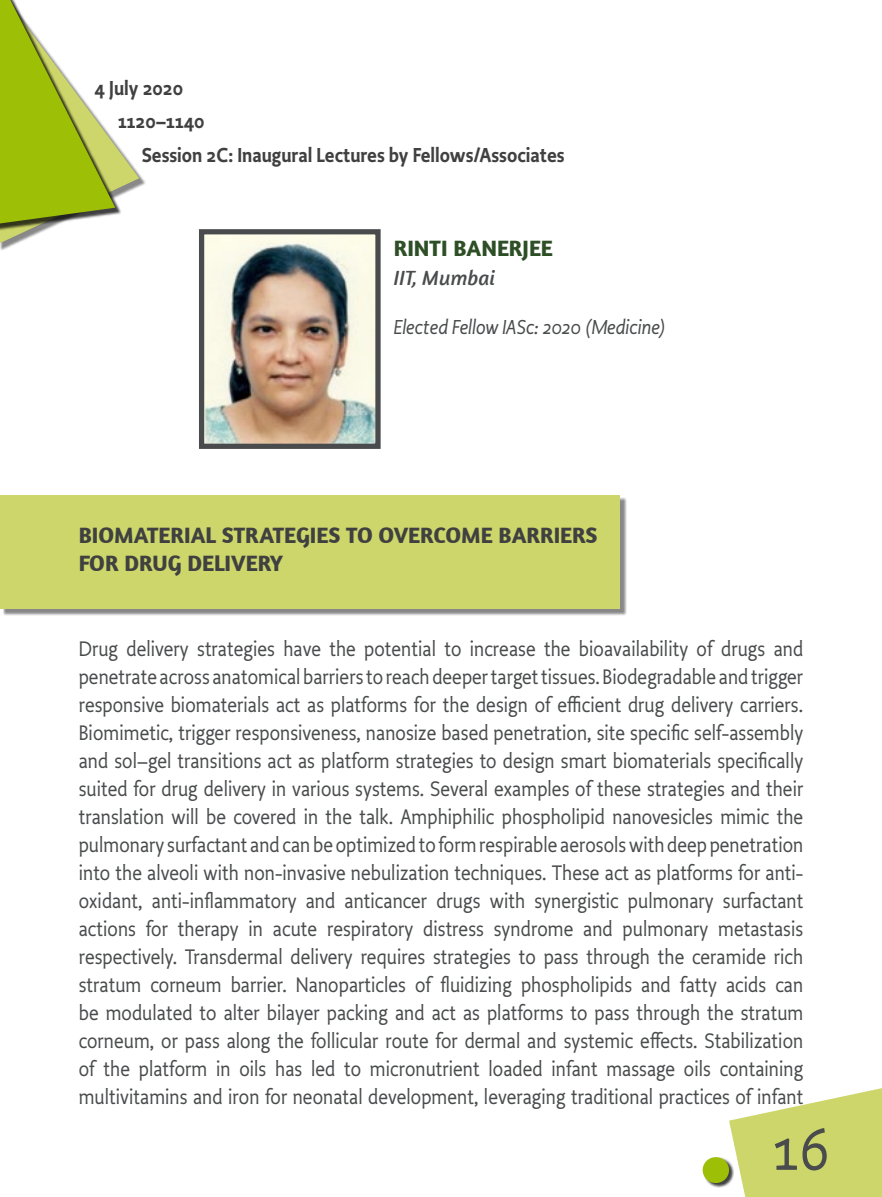
<style>
.page{position:relative;width:882px;height:1197px;background:#fff}
.page>*{position:absolute;margin:0;border:0;box-sizing:border-box;transform-origin:0 0}
.t1{font:64.75px "Productus";color:#494b4c}
.t2{font:700 22.75px/28px "Amaranth";color:#404040}
.t3{font:700 22.75px "Amaranth";color:#2e4f26}
.t4{font:21.88px/28px "Productus";letter-spacing:.005em;color:#494b4c;text-align:justify}
.t5{font:600 21px "Productus";color:#404040}
.t6{font:italic 21px "Productus";color:#494b4c}
.t7{font:italic 21px "Amaranth";color:#494b4c}
</style>
<div class="page">
<svg style="left:729px;top:1088px;width:153px;height:109px"></svg>
<div style="left:3px;top:497px;width:623px;height:118px;background:#000;opacity:.75"></div>
<div style="left:0;top:495px;width:620px;height:114px;background:#ccd66a"></div>
<svg style="left:0;top:0;width:139px;height:244px"></svg>
<div style="left:704px;top:1158px;width:30px;height:30px;background:#000;opacity:.75"></div>
<div style="left:703px;top:1157px;width:26px;height:26px;background:#9dbf06;border-radius:50%"></div>
<img style="left:205px;top:235px;width:170px;height:208px">
<div style="left:199px;top:229px;width:182px;height:220px;border:5px solid #494b4c"></div>
<p class="t5" style="left:94px;top:74px;width:90px">4 July 2020</p>
<p class="t5" style="left:118px;top:108px;width:88px">1120–1140</p>
<p class="t5" style="left:142px;top:142px;width:424px">Session 2C: Inaugural Lectures by Fellows/Associates</p>
<p class="t3" style="left:394px;top:234px;width:161px">RINTI BANERJEE</p>
<p class="t7" style="left:394px;top:266px;width:103px">IIT, Mumbai</p>
<p class="t6" style="left:394px;top:314px;width:273px">Elected Fellow IASc: 2020 (Medicine)</p>
<p class="t2" style="left:79px;top:520px;width:520px">BIOMATERIAL STRATEGIES TO OVERCOME BARRIERS<br>FOR DRUG DELIVERY</p>
<p class="t4" style="left:79px;top:636px;width:726px">Drug delivery strategies have the potential to increase the bioavailability of drugs and penetrate across anatomical barriers to reach deeper target tissues. Biodegradable and trigger responsive biomaterials act as platforms for the design of efficient drug delivery carriers.<br>Biomimetic, trigger responsiveness, nanosize based penetration, site specific self-assembly and sol–gel transitions act as platform strategies to design smart biomaterials specifically suited for drug delivery in various systems. Several examples of these strategies and their translation will be covered in the talk. Amphiphilic phospholipid nanovesicles mimic the pulmonary surfactant and can be optimized to form respirable aerosols with deep penetration into the alveoli with non-invasive nebulization techniques. These act as platforms for anti&shy;oxidant, anti-inflammatory and anticancer drugs with synergistic pulmonary surfactant actions for therapy in acute respiratory distress syndrome and pulmonary metastasis respectively. Transdermal delivery requires strategies to pass through the ceramide rich stratum corneum barrier. Nanoparticles of fluidizing phospholipids and fatty acids can be modulated to alter bilayer packing and act as platforms to pass through the stratum corneum, or pass along the follicular route for dermal and systemic effects. Stabilization of the platform in oils has led to micronutrient loaded infant massage oils containing multivitamins and iron for neonatal development, leveraging traditional practices of infant</p>
<h1 class="t1" style="left:773px;top:1110px;width:58px">16</h1>
</div>
